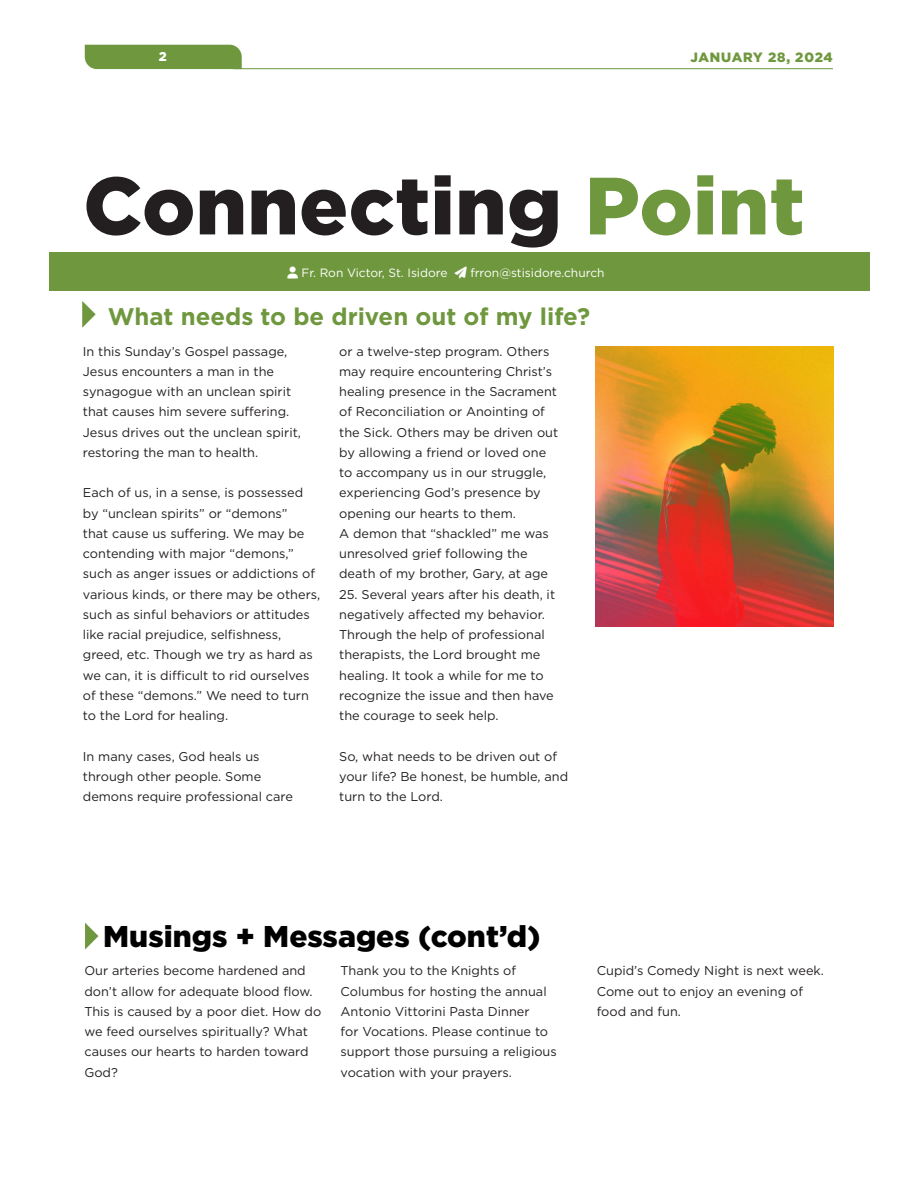
<style>
.page{position:relative;width:918px;height:1188px;background:#fff}
.page>*{position:absolute;margin:0;border:0;box-sizing:border-box;transform-origin:0 0}
.t1{font:900 81px "Gotham";letter-spacing:.005em;color:#231f20}
.t2{font:900 30px "Gotham";color:#000}
.Article_Lead_Line{font:700 24px "Gotham";color:#6f983e}
.t3{font:900 13.5px "Gotham";color:#6f983e}
.t4{font:12.75px/20.2px "Gotham";color:#231f20}
.t5{font:900 12.75px "Gotham";color:#fff}
.t6{font:12px "Gotham";color:#fff}
.s1{color:#6f983e}
</style>
<div class="page">
<hr style="left:233px;top:68px;width:600px;height:1px;background:#6f983e">
<div style="left:85px;top:45px;width:157px;height:24px;background:#6f983e"></div>
<div style="left:49px;top:252px;width:821px;height:39px;background:#6f983e"></div>
<svg style="left:82px;top:301px;width:14px;height:27px"></svg>
<img style="left:596px;top:347px;width:237px;height:280px">
<svg style="left:85px;top:923px;width:13px;height:27px"></svg>
<p class="t5" style="left:159px;top:47px;width:9px">2</p>
<p class="t3" style="left:691px;top:48px;width:144px">JANUARY 28, 2024</p>
<h1 class="t1" style="left:83px;top:150px;width:723px">Connecting <span class="s1">Point</span></h1>
<p class="t6" style="left:302px;top:265px;width:305px">Fr. Ron Victor, St. Isidore ➢ frron@stisidore.church</p>
<p class="Article_Lead_Line" style="left:108px;top:300px;width:484px">What needs to be driven out of my life?</p>
<p class="t4" style="left:83px;top:341px;width:220px">In this Sunday’s Gospel passage,<br>Jesus encounters a man in the synagogue with an unclean spirit that causes him severe suffering.<br>Jesus drives out the unclean spirit, restoring the man to health.</p>
<p class="t4" style="left:83px;top:482px;width:239px">Each of us, in a sense, is possessed by “unclean spirits” or “demons”<br>that cause us suffering. We may be contending with major “demons,” such as anger issues or addictions of various kinds, or there may be others, such as sinful behaviors or attitudes like racial prejudice, selfishness, greed, etc. Though we try as hard as we can, it is difficult to rid ourselves of these “demons.” We need to turn to the Lord for healing.</p>
<p class="t4" style="left:83px;top:746px;width:212px">In many cases, God heals us through other people. Some demons require professional care</p>
<p class="t4" style="left:339px;top:341px;width:221px">or a twelve-step program. Others may require encountering Christ’s healing presence in the Sacrament of Reconciliation or Anointing of the Sick. Others may be driven out by allowing a friend or loved one to accompany us in our struggle, experiencing God’s presence by opening our hearts to them.</p>
<p class="t4" style="left:339px;top:523px;width:211px">A demon that “shackled” me was unresolved grief following the death of my brother, Gary, at age</p>
<p class="t4" style="left:339px;top:584px;width:217px">25. Several years after his death, it negatively affected my behavior.<br>Through the help of professional therapists, the Lord brought me healing. It took a while for me to recognize the issue and then have the courage to seek help.</p>
<p class="t4" style="left:339px;top:746px;width:231px">So, what needs to be driven out of your life? Be honest, be humble, and turn to the Lord.</p>
<p class="t2" style="left:103px;top:916px;width:439px">Musings + Messages (cont’d)</p>
<p class="t4" style="left:84px;top:960px;width:238px">Our arteries become hardened and don’t allow for adequate blood flow.<br>This is caused by a poor diet. How do we feed ourselves spiritually? What causes our hearts to harden toward<br>God?</p>
<p class="t4" style="left:341px;top:960px;width:218px">Thank you to the Knights of<br>Columbus for hosting the annual<br>Antonio Vittorini Pasta Dinner<br>for Vocations. Please continue to support those pursuing a religious vocation with your prayers.</p>
<p class="t4" style="left:597px;top:960px;width:229px">Cupid’s Comedy Night is next week.<br>Come out to enjoy an evening of food and fun.</p>
</div>
